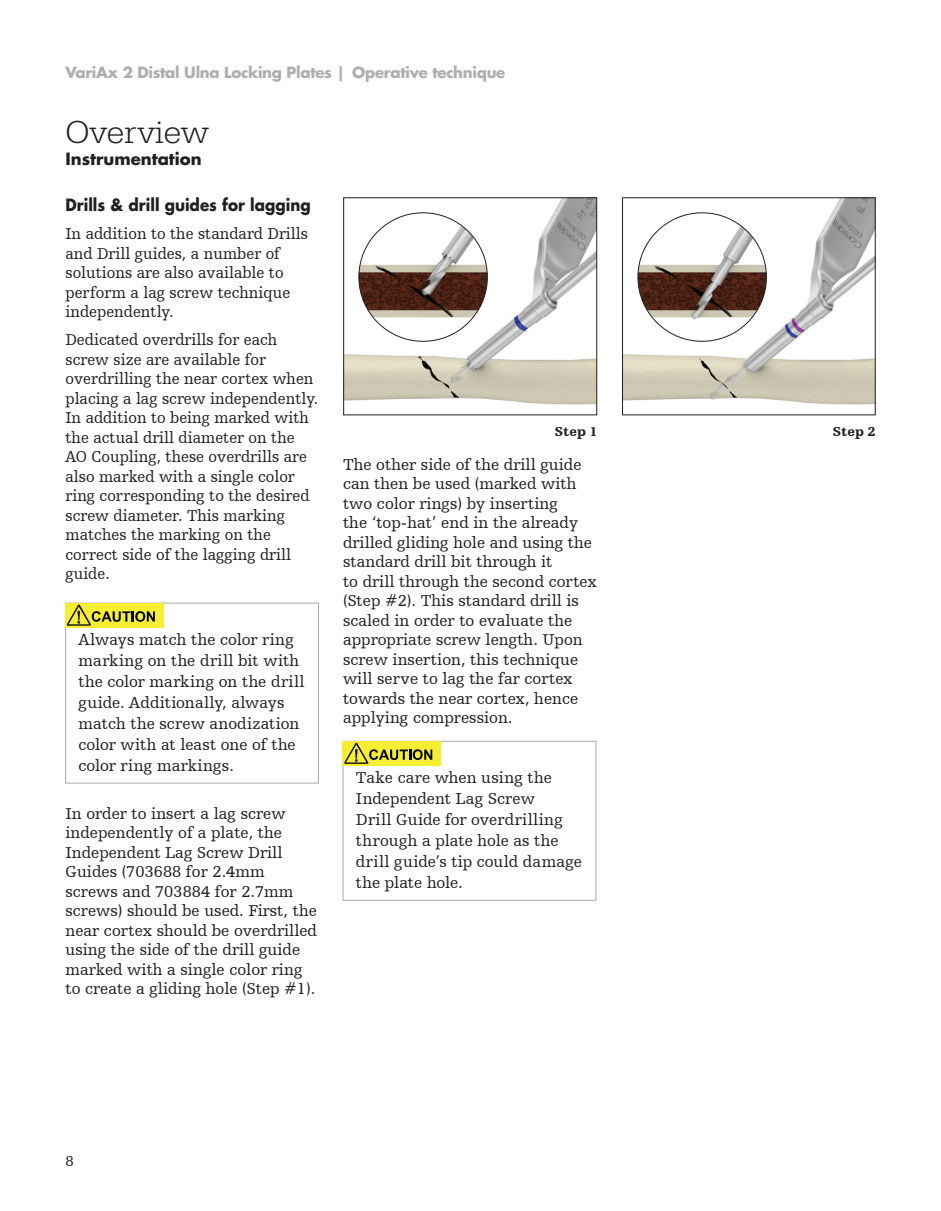
<style>
.page{position:relative;width:941px;height:1211px;background:#fff}
.page>*{position:absolute;margin:0;border:0;box-sizing:border-box;transform-origin:0 0}
.t1{font:300 33px "URW Egyptienne TOT";color:#231f20}
.t2{font:16.5px/19.5px "Humanist Slabserif 712 BT";color:#231f20}
.t3{font:700 16.5px "Futura For Stryker";color:#231f20;scale:.92 1}
.t4{font:700 16.5px "Futura For Stryker";color:#231f20}
.t5{font:700 15px "Futura For Stryker";letter-spacing:-.02em;color:#abafae}
.t6{font:15px "Humanist Slabserif 712 BT";color:#231f20}
.t7{font:900 13.5px "Humanist Slabserif 712 BT";letter-spacing:.005em;color:#231f20}
</style>
<div class="page">
<img style="left:345px;top:200px;width:250px;height:205px">
<div style="left:343px;top:198px;width:254px;height:217px;border:1px solid #231f20"></div>
<img style="left:624px;top:200px;width:249px;height:205px">
<img style="left:359px;top:213px;width:128px;height:128px;border-radius:64px">
<img style="left:638px;top:213px;width:128px;height:128px;border-radius:64px">
<div style="left:65px;top:603px;width:254px;height:180px;border:1px solid #a8a9ad"></div>
<div style="left:65px;top:603px;width:99px;height:24px;background:#f6ee33"></div>
<svg style="left:67px;top:605px;width:88px;height:21px"></svg>
<div style="left:343px;top:741px;width:253px;height:160px;border:1px solid #a8a9ad"></div>
<div style="left:342px;top:741px;width:99px;height:25px;background:#f6ee33"></div>
<svg style="left:344px;top:743px;width:88px;height:21px"></svg>
<p class="t5" style="left:65px;top:62px;width:441px">VariAx 2 Distal Ulna Locking Plates | Operative technique</p>
<h1 class="t1" style="left:65px;top:113px;width:145px">Overview</h1>
<p class="t4" style="left:65px;top:148px;width:138px">Instrumentation</p>
<p class="t3" style="left:65px;top:194px;width:268px">Drills &amp; drill guides for lagging</p>
<p class="t2" style="left:65px;top:224px;width:244px">In addition to the standard Drills and Drill guides, a number of solutions are also available to perform a lag screw technique independently.</p>
<p class="t2" style="left:65px;top:330px;width:254px">Dedicated overdrills for each screw size are available for overdrilling the near cortex when placing a lag screw independently.<br>In addition to being marked with the actual drill diameter on the<br>AO Coupling, these overdrills are also marked with a single color ring corresponding to the desired screw diameter. This marking matches the marking on the correct side of the lagging drill guide.</p>
<p class="t2" style="left:79px;top:628px;width:228px;line-height:21px">Always match the color ring marking on the drill bit with the color marking on the drill guide. Additionally, always match the screw anodization color with at least one of the color ring markings.</p>
<p class="t2" style="left:65px;top:803px;width:253px">In order to insert a lag screw independently of a plate, the<br>Independent Lag Screw Drill<br>Guides (703688 for 2.4mm screws and 703884 for 2.7mm screws) should be used. First, the near cortex should be overdrilled using the side of the drill guide marked with a single color ring to create a gliding hole (Step #1).</p>
<p class="t7" style="left:555px;top:423px;width:44px">Step 1</p>
<p class="t7" style="left:833px;top:423px;width:44px">Step 2</p>
<p class="t2" style="left:343px;top:454px;width:255px">The other side of the drill guide can then be used (marked with two color rings) by inserting<br>the ‘top-hat’ end in the already drilled gliding hole and using the standard drill bit through it<br>to drill through the second cortex (Step #2). This standard drill is scaled in order to evaluate the appropriate screw length. Upon screw insertion, this technique will serve to lag the far cortex towards the near cortex, hence applying compression.</p>
<p class="t2" style="left:356px;top:767px;width:228px;line-height:21px">Take care when using the<br>Independent Lag Screw<br>Drill Guide for overdrilling through a plate hole as the drill guide’s tip could damage the plate hole.</p>
<p class="t6" style="left:65px;top:1152px;width:10px">8</p>
</div>
